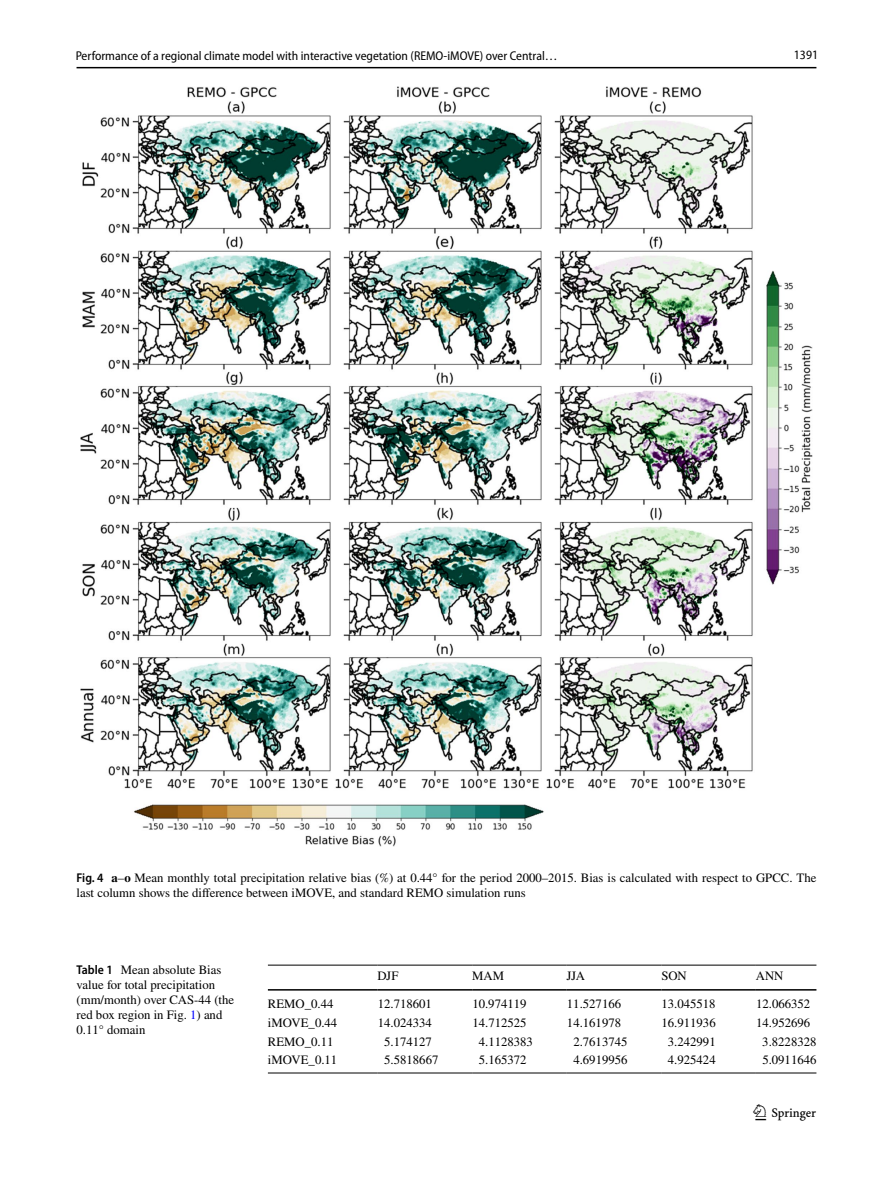
<style>
.page{position:relative;width:893px;height:1187px;background:#fff}
.page>*{position:absolute;margin:0;border:0;box-sizing:border-box;transform-origin:0 0}
.t1{font:22.5px "Springnew Regular 3";color:#000}
.t2{font:12.75px/15px "STIX";color:#000}
.t3{font:12.75px "Myriad Pro Semi Cn 3";color:#000}
.t4{font:12.75px "Myriad Pro Unic Semi Condensed 2";color:#000}
.s1{font-family:"Myriad Pro";font-weight:600;font-stretch:semi-condensed}
.s2{font-weight:700}
.s3{color:#00f}
</style>
<div class="page">
<hr style="left:77px;top:67px;width:739px;height:1px;background:#000">
<img style="left:81px;top:87px;width:731px;height:759px">
<hr style="left:268px;top:964px;width:110px;height:1px;background:#000">
<hr style="left:268px;top:989px;width:110px;height:1px;background:#000">
<hr style="left:378px;top:964px;width:94px;height:1px;background:#000">
<hr style="left:378px;top:989px;width:94px;height:1px;background:#000">
<hr style="left:472px;top:964px;width:95px;height:1px;background:#000">
<hr style="left:472px;top:989px;width:95px;height:1px;background:#000">
<hr style="left:567px;top:964px;width:94px;height:1px;background:#000">
<hr style="left:567px;top:989px;width:94px;height:1px;background:#000">
<hr style="left:661px;top:964px;width:95px;height:1px;background:#000">
<hr style="left:661px;top:989px;width:95px;height:1px;background:#000">
<hr style="left:756px;top:964px;width:60px;height:1px;background:#000">
<hr style="left:756px;top:989px;width:60px;height:1px;background:#000">
<hr style="left:268px;top:1072px;width:110px;height:1px;background:#000">
<hr style="left:378px;top:1072px;width:94px;height:1px;background:#000">
<hr style="left:472px;top:1072px;width:95px;height:1px;background:#000">
<hr style="left:567px;top:1072px;width:94px;height:1px;background:#000">
<hr style="left:661px;top:1072px;width:95px;height:1px;background:#000">
<hr style="left:756px;top:1072px;width:60px;height:1px;background:#000">
<p class="t3" style="left:76px;top:49px;width:483px">Performance of a regional climate model with interactive vegetation (REMO‑iMOVE) over Central…</p>
<p class="t4" style="left:794px;top:50px;width:26px">1391</p>
<p class="t2" style="left:77px;top:870px;width:741px"><span class="s1">Fig. 4</span> <span class="s2">a</span>–<span class="s2">o</span> Mean monthly total precipitation relative bias (%) at 0.44° for the period 2000–2015. Bias is calculated with respect to GPCC. The last column shows the difference between iMOVE, and standard REMO simulation runs</p>
<p class="t2" style="left:77px;top:963px;width:159px"><span class="s1">Table 1</span> Mean absolute Bias value for total precipitation (mm/month) over CAS-44 (the red box region in Fig. <span class="s3">1</span>) and<br>0.11° domain</p>
<p class="t2" style="left:378px;top:969px;width:22px">DJF</p>
<p class="t2" style="left:472px;top:969px;width:33px">MAM</p>
<p class="t2" style="left:567px;top:969px;width:20px">JJA</p>
<p class="t2" style="left:661px;top:969px;width:27px">SON</p>
<p class="t2" style="left:756px;top:969px;width:29px">ANN</p>
<p class="t2" style="left:268px;top:997px;width:67px">REMO_0.44</p>
<p class="t2" style="left:378px;top:997px;width:56px">12.718601</p>
<p class="t2" style="left:472px;top:997px;width:56px">10.974119</p>
<p class="t2" style="left:567px;top:997px;width:56px">11.527166</p>
<p class="t2" style="left:661px;top:997px;width:56px">13.045518</p>
<p class="t2" style="left:756px;top:997px;width:56px">12.066352</p>
<p class="t2" style="left:268px;top:1015px;width:71px">iMOVE_0.44</p>
<p class="t2" style="left:378px;top:1015px;width:56px">14.024334</p>
<p class="t2" style="left:472px;top:1015px;width:56px">14.712525</p>
<p class="t2" style="left:567px;top:1015px;width:56px">14.161978</p>
<p class="t2" style="left:661px;top:1015px;width:56px">16.911936</p>
<p class="t2" style="left:756px;top:1015px;width:56px">14.952696</p>
<p class="t2" style="left:268px;top:1034px;width:67px">REMO_0.11</p>
<p class="t2" style="left:384px;top:1034px;width:49px">5.174127</p>
<p class="t2" style="left:479px;top:1034px;width:56px">4.1128383</p>
<p class="t2" style="left:573px;top:1034px;width:56px">2.7613745</p>
<p class="t2" style="left:668px;top:1034px;width:49px">3.242991</p>
<p class="t2" style="left:762px;top:1034px;width:56px">3.8228328</p>
<p class="t2" style="left:268px;top:1053px;width:71px">iMOVE_0.11</p>
<p class="t2" style="left:384px;top:1053px;width:56px">5.5818667</p>
<p class="t2" style="left:479px;top:1053px;width:49px">5.165372</p>
<p class="t2" style="left:573px;top:1053px;width:56px">4.6919956</p>
<p class="t2" style="left:668px;top:1053px;width:49px">4.925424</p>
<p class="t2" style="left:762px;top:1053px;width:56px">5.0911646</p>
<h1 class="t1" style="left:755px;top:1104px;width:62px">1 3</h1>
</div>
